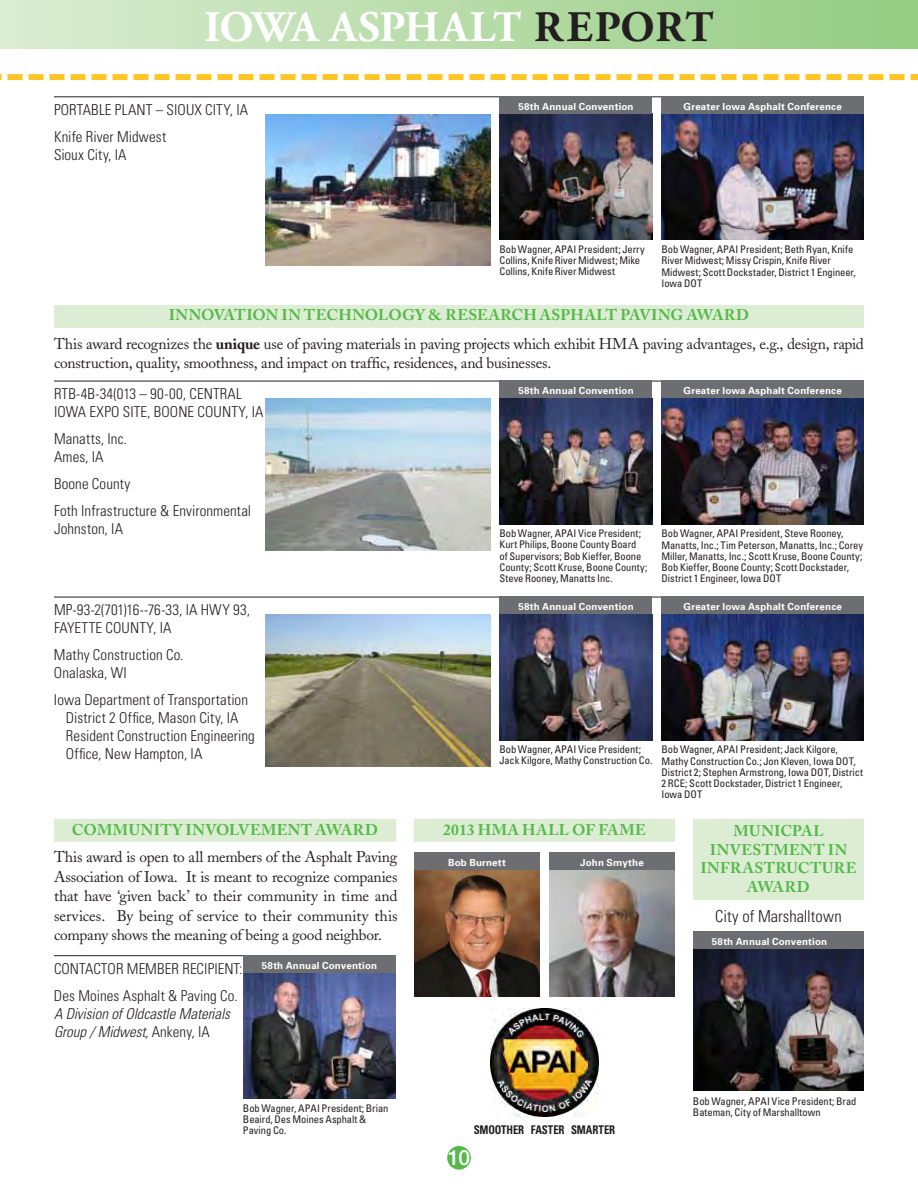
<style>
.page{position:relative;width:918px;height:1188px;background:#fff}
.page>*{position:absolute;margin:0;border:0;box-sizing:border-box;transform-origin:0 0}
.t1{font:700 43.5px "Adobe Garamond";letter-spacing:.005em;color:#fff}
.t2{font:500 21px "Helvetica Neue";color:#fff}
.t3{font:300 condensed 16.5px "Univers";letter-spacing:.005em;color:#231f20}
.t4{font:15.45px/19.5px "Adobe Caslon";letter-spacing:-.015em;color:#231f20}
.t5{font:15.45px/18.6px "Adobe Caslon Pro Bold SC850";letter-spacing:.025em;color:#54b948;text-align:center}
.t6{font:300 condensed 15px/18px "Univers";letter-spacing:.01em;color:#231f20}
.t7{font:italic 300 condensed 15px/18px "Univers";letter-spacing:-.005em;color:#231f20}
.t8{font:700 condensed 12px "Univers";letter-spacing:-.005em;color:#231f20;scale:.9 1}
.t9{font:condensed 10.5px/11.2px "Univers";letter-spacing:-.005em;color:#231f20}
.t10{font:700 9.75px "Univers";letter-spacing:.02em;color:#fff}
.s1{color:#231f20}
.s2{font-weight:700}
.s3{font-style:normal}
</style>
<div class="page">
<svg style="left:0;top:74px;width:918px;height:6px"></svg>
<div style="left:0;top:0;width:918px;height:49px;background:linear-gradient(to right,#dbecd2,#94cc81)"></div>
<div style="left:447px;top:1146px;width:24px;height:24px;background:#54b948;border-radius:50%"></div>
<hr style="left:54px;top:955px;width:342px;height:1px;background:#231f20">
<hr style="left:54px;top:96px;width:810px;height:1px;background:#231f20">
<hr style="left:54px;top:381px;width:810px;height:1px;background:#231f20">
<hr style="left:54px;top:597px;width:810px;height:1px;background:#231f20">
<img style="left:662px;top:114px;width:202px;height:126px">
<img style="left:662px;top:398px;width:202px;height:126px">
<img style="left:662px;top:614px;width:202px;height:126px">
<img style="left:500px;top:114px;width:152px;height:126px">
<img style="left:500px;top:398px;width:152px;height:126px">
<img style="left:500px;top:614px;width:152px;height:126px">
<img style="left:243px;top:973px;width:153px;height:126px">
<img style="left:693px;top:950px;width:171px;height:140px">
<img style="left:414px;top:870px;width:126px;height:126px">
<img style="left:549px;top:870px;width:126px;height:126px">
<img style="left:266px;top:114px;width:224px;height:152px">
<img style="left:266px;top:398px;width:224px;height:152px">
<img style="left:266px;top:614px;width:224px;height:152px">
<div style="left:500px;top:96px;width:152px;height:18px;background:#6d6e71"></div>
<div style="left:500px;top:380px;width:152px;height:18px;background:#6d6e71"></div>
<div style="left:500px;top:596px;width:152px;height:18px;background:#6d6e71"></div>
<div style="left:243px;top:955px;width:153px;height:18px;background:#6d6e71"></div>
<div style="left:693px;top:932px;width:171px;height:18px;background:#6d6e71"></div>
<div style="left:414px;top:852px;width:126px;height:18px;background:#6d6e71"></div>
<div style="left:549px;top:852px;width:126px;height:18px;background:#6d6e71"></div>
<div style="left:662px;top:96px;width:202px;height:18px;background:#6d6e71"></div>
<div style="left:662px;top:380px;width:202px;height:18px;background:#6d6e71"></div>
<div style="left:662px;top:596px;width:202px;height:18px;background:#6d6e71"></div>
<div style="left:54px;top:305px;width:810px;height:23px;background:#dcedd4"></div>
<div style="left:54px;top:819px;width:342px;height:23px;background:#dcedd4;border:1px solid #dcedd4"></div>
<div style="left:414px;top:819px;width:261px;height:23px;background:#dcedd4;border:1px solid #dcedd4"></div>
<div style="left:693px;top:819px;width:171px;height:81px;background:#dcedd4"></div>
<img style="left:490px;top:1009px;width:108px;height:108px">
<h1 class="t1" style="left:204px;top:3px;width:511px">IOWA ASPHALT <span class="s1">REPORT</span></h1>
<h3 class="t6" style="left:54px;top:96px;width:196px;line-height:27px;text-indent:102px">– Sioux Cit y, IA<br>Knife River Midwest</h3>
<h3 class="t6" style="left:54px;top:146px;width:74px">Sioux City, IA</h3>
<h3 class="t6" style="left:54px;top:101px;width:18px">Portable</h3>
<h3 class="t6" style="left:115px;top:101px;width:9px">Plant</h3>
<p class="t10" style="left:518px;top:100px;width:117px">58th Annual Convention</p>
<p class="t10" style="left:684px;top:100px;width:160px">Greater Iowa Asphalt Conference</p>
<p class="t9" style="left:499px;top:243px;width:147px">Bob Wagner, APAI President; Jerry<br>Collins, Knife River Midwest; Mike<br>Collins, Knife River Midwest</p>
<p class="t9" style="left:662px;top:243px;width:196px">Bob Wagner, APAI President; Beth Ryan, Knife River Midwest; Missy Crispin, Knife River Midwest; Scott Dockstader, District 1 Engineer, Iowa DOT</p>
<h3 class="t5" style="left:169px;top:305px;width:582px">INNOVATION IN TECHNOLOGY &amp; RESEARCH ASPHALT PAVING AWARD</h3>
<h3 class="t4" style="left:54px;top:334px;width:811px">This award recognizes the <span class="s2">unique</span> use of paving materials in paving projects which exhibit HMA paving advantages, e.g., design, rapid construction, quality, smoothness, and impact on traffic, residences, and businesses.</h3>
<h3 class="t6" style="left:54px;top:385px;width:211px">RTB-4B-34(013 – 90-00, Central<br>Iowa Expo Site , Boone Count y, IA</h3>
<h3 class="t6" style="left:54px;top:430px;width:74px">Manatts, Inc.<br>Ames, IA</h3>
<h3 class="t6" style="left:54px;top:470px;width:199px;line-height:27px">Boone County<br>Foth Infrastructure &amp; Environmental</h3>
<h3 class="t6" style="left:54px;top:520px;width:71px">Johnston, IA</h3>
<h3 class="t6" style="left:54px;top:601px;width:198px">MP-93-2(701)16--76-33, IA Hwy 93,<br>Fayette</h3>
<h3 class="t6" style="left:54px;top:614px;width:131px;line-height:27px;text-indent:52px">Count y, IA<br>Mathy Construction Co.</h3>
<h3 class="t6" style="left:54px;top:659px;width:196px;line-height:27px">Onalaska, WI<br>Iowa Department of Transportation</h3>
<h3 class="t6" style="left:66px;top:709px;width:190px">District 2 Office, Mason City, IA<br>Resident Construction Engineering<br>Office, New Hampton, IA</h3>
<p class="t10" style="left:518px;top:385px;width:117px">58th Annual Convention</p>
<p class="t10" style="left:684px;top:385px;width:160px">Greater Iowa Asphalt Conference</p>
<p class="t9" style="left:499px;top:528px;width:149px">Bob Wagner, APAI Vice President;<br>Kurt Philips, Boone County Board<br>of Supervisors; Bob Kieffer, Boone<br>County; Scott Kruse, Boone County;<br>Steve Rooney, Manatts Inc.</p>
<p class="t9" style="left:662px;top:528px;width:203px">Bob Wagner, APAI President, Steve Rooney, Manatts, Inc.; Tim Peterson, Manatts, Inc.; Corey Miller, Manatts, Inc.; Scott Kruse, Boone County; Bob Kieffer, Boone County; Scott Dockstader, District 1 Engineer, Iowa DOT</p>
<p class="t10" style="left:519px;top:601px;width:117px">58th Annual Convention</p>
<p class="t10" style="left:684px;top:601px;width:160px">Greater Iowa Asphalt Conference</p>
<p class="t9" style="left:499px;top:744px;width:154px">Bob Wagner, APAI Vice President;<br>Jack Kilgore, Mathy Construction Co.</p>
<p class="t9" style="left:662px;top:744px;width:203px">Bob Wagner, APAI President; Jack Kilgore, Mathy Construction Co.; Jon Kleven, Iowa DOT, District 2; Stephen Armstrong, Iowa DOT, District 2 RCE; Scott Dockstader, District 1 Engineer, Iowa DOT</p>
<h3 class="t5" style="left:72px;top:821px;width:308px">COMMUNITY INVOLVEMENT AWARD</h3>
<h3 class="t5" style="left:443px;top:821px;width:204px">2013 HMA HALL OF FAME</h3>
<h3 class="t5" style="left:700px;top:822px;width:158px">MUNICPAL<br>INVESTMENT IN<br>INFRASTRUCTURE<br>AWARD</h3>
<p class="t4" style="left:54px;top:848px;width:345px;text-align:justify">This award is open to all members of the Asphalt Paving Association of Iowa. It is meant to recognize companies that have ‘given back’ to their community in time and services. By being of service to their community this company shows the meaning of being a good neighbor.</p>
<p class="t10" style="left:448px;top:857px;width:59px">Bob Burnett</p>
<p class="t10" style="left:580px;top:857px;width:65px">John Smythe</p>
<h3 class="t3" style="left:715px;top:906px;width:128px">City of Marshalltown</h3>
<p class="t10" style="left:712px;top:936px;width:117px">58th Annual Convention</p>
<h3 class="t6" style="left:54px;top:960px;width:19px">Contact</h3>
<h3 class="t6" style="left:108px;top:960px;width:34px">or Member</h3>
<h3 class="t6" style="left:182px;top:960px;width:8px">recipient</h3>
<h3 class="t6" style="left:239px;top:960px;width:5px">:</h3>
<h3 class="t6" style="left:54px;top:987px;width:185px">Des Moines Asphalt &amp; Paving Co.</h3>
<h3 class="t7" style="left:54px;top:1005px;width:178px">A Division of Oldcastle Materials<br>Group / Midwest, <span class="s3">Ankeny, IA</span></h3>
<p class="t10" style="left:262px;top:959px;width:117px">58th Annual Convention</p>
<p class="t9" style="left:243px;top:1102px;width:147px">Bob Wagner, APAI President; Brian<br>Beaird, Des Moines Asphalt &amp;<br>Paving Co.</p>
<p class="t9" style="left:693px;top:1095px;width:165px">Bob Wagner, APAI Vice President; Brad<br>Bateman, City of Marshalltown</p>
<p class="t8" style="left:474px;top:1123px;width:156px">SMOOTHER FASTER SMART ER</p>
<h2 class="t2" style="left:448px;top:1145px;width:24px">10</h2>
</div>
